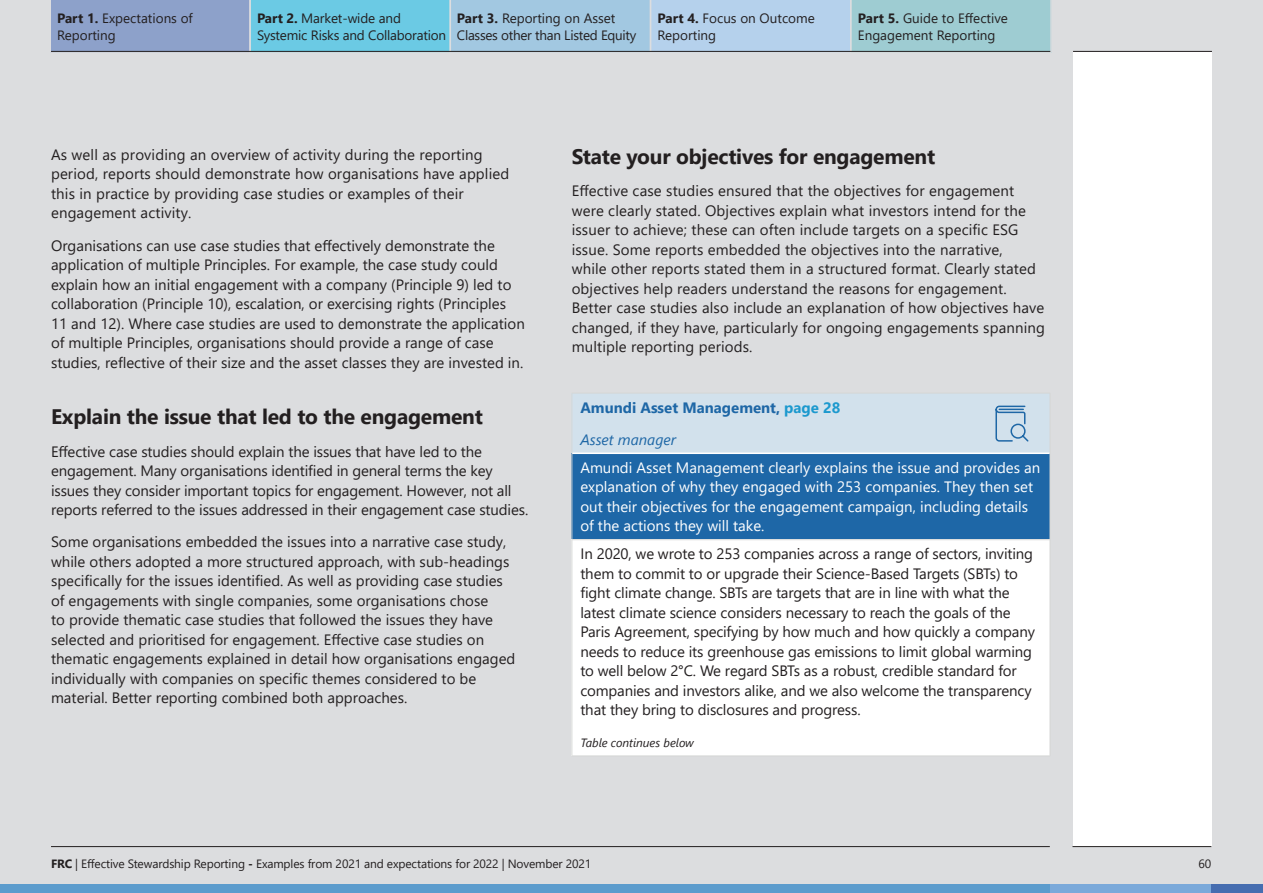
<style>
.page{position:relative;width:1263px;height:893px;background:#dcdddf}
.page>*{position:absolute;margin:0;border:0;box-sizing:border-box;transform-origin:0 0}
.t1{font:700 21px "Segoe UI";letter-spacing:-.01em;color:#231f20}
.t2{font:15px/19.5px "Segoe UI";color:#231f20}
.t3{font:15px/19.5px "Segoe UI";color:#fff}
.t4{font:700 15px/32.2px "Segoe UI";color:#1e67a6}
.t5{font:13.5px/16.5px "Segoe UI";color:#231f20}
.t6{font:13.5px/16.5px "Segoe UI";letter-spacing:-.02em;color:#231f20}
.t7{font:12px "Segoe UI";letter-spacing:-.01em;color:#231f20}
.t8{font:italic 12px "Segoe UI";color:#231f20}
.s1{font-weight:700}
.s2{color:#1c99ce}
.s3{font-weight:400;font-style:italic}
</style>
<div class="page">
<svg style="left:50px;top:0;width:1002px;height:53px;background:#97c3db"></svg>
<div style="left:1073px;top:52px;width:139px;height:794px;background:#fff"></div>
<hr style="left:51px;top:51px;width:999px;height:1px;background:#231f20">
<hr style="left:1073px;top:51px;width:139px;height:1px;background:#231f20">
<div style="left:0;top:884px;width:1050px;height:9px;background:#5c9ccd"></div>
<div style="left:1050px;top:884px;width:212px;height:9px;background:#7ba9da"></div>
<div style="left:1211px;top:884px;width:52px;height:9px;background:#466db0"></div>
<hr style="left:51px;top:846px;width:999px;height:1px;background:#231f20">
<hr style="left:1072px;top:846px;width:139px;height:1px;background:#231f20">
<div style="left:572px;top:393px;width:478px;height:60px;background:#d2e1ec"></div>
<div style="left:572px;top:453px;width:478px;height:87px;background:#1e67a7"></div>
<div style="left:572px;top:540px;width:478px;height:216px;background:#fff"></div>
<hr style="left:572px;top:452px;width:478px;height:2px;background:#fff">
<hr style="left:572px;top:393px;width:478px;height:1px;background:#d5d6d5">
<hr style="left:572px;top:393px;width:1px;height:60px;background:#d5d6d5">
<hr style="left:1050px;top:393px;width:1px;height:60px;background:#d5d6d5">
<hr style="left:572px;top:453px;width:1px;height:86px;background:#d5d6d5">
<hr style="left:1050px;top:453px;width:1px;height:86px;background:#d5d6d5">
<hr style="left:572px;top:539px;width:478px;height:1px;background:#d5d6d5">
<hr style="left:572px;top:540px;width:1px;height:216px;background:#d5d6d5">
<hr style="left:1050px;top:540px;width:1px;height:216px;background:#d5d6d5">
<hr style="left:572px;top:756px;width:478px;height:1px;background:#d5d6d5">
<svg style="left:995px;top:405px;width:34px;height:37px"></svg>
<p class="t5" style="left:57px;top:9px;width:137px"><span class="s1">Part 1.</span> Expectations of<br>Reporting</p>
<p class="t5" style="left:257px;top:9px;width:191px"><span class="s1">Part 2.</span> Market-wide and<br>Systemic Risks and Collaboration</p>
<p class="t6" style="left:457px;top:9px;width:181px"><span class="s1">Part 3.</span> Reporting on Asset<br>Classes other than Listed Equity</p>
<p class="t5" style="left:657px;top:9px;width:159px"><span class="s1">Part 4.</span> Focus on Outcome<br>Reporting</p>
<p class="t5" style="left:858px;top:9px;width:152px"><span class="s1">Part 5.</span> Guide to Effective<br>Engagement Reporting</p>
<p class="t2" style="left:51px;top:143px;width:460px">As well as providing an overview of activity during the reporting period, reports should demonstrate how organisations have applied this in practice by providing case studies or examples of their engagement activity.</p>
<p class="t2" style="left:51px;top:234px;width:475px">Organisations can use case studies that effectively demonstrate the application of multiple Principles. For example, the case study could explain how an initial engagement with a company (Principle 9) led to collaboration (Principle 10), escalation, or exercising rights (Principles 11 and 12). Where case studies are used to demonstrate the application of multiple Principles, organisations should provide a range of case studies, reflective of their size and the asset classes they are invested in.</p>
<h1 class="t1" style="left:51px;top:397px;width:433px">Explain the issue that led to the engagement</h1>
<p class="t2" style="left:51px;top:440px;width:479px">Effective case studies should explain the issues that have led to the engagement. Many organisations identified in general terms the key issues they consider important topics for engagement. However, not all reports referred to the issues addressed in their engagement case studies.</p>
<p class="t2" style="left:51px;top:531px;width:466px">Some organisations embedded the issues into a narrative case study, while others adopted a more structured approach, with sub-headings specifically for the issues identified. As well as providing case studies of engagements with single companies, some organisations chose<br>to provide thematic case studies that followed the issues they have selected and prioritised for engagement. Effective case studies on thematic engagements explained in detail how organisations engaged individually with companies on specific themes considered to be material. Better reporting combined both approaches.</p>
<h1 class="t1" style="left:572px;top:137px;width:365px">State your objectives for engagement</h1>
<p class="t2" style="left:572px;top:180px;width:475px">Effective case studies ensured that the objectives for engagement were clearly stated. Objectives explain what investors intend for the issuer to achieve; these can often include targets on a specific ESG issue. Some reports embedded the objectives into the narrative,<br>while other reports stated them in a structured format. Clearly stated objectives help readers understand the reasons for engagement.<br>Better case studies also include an explanation of how objectives have changed, if they have, particularly for ongoing engagements spanning multiple reporting periods.</p>
<p class="t4" style="left:580px;top:390px;width:261px">Amundi Asset Management, <span class="s2">page 28<br></span><span class="s3">Asset manager</span></p>
<p class="t3" style="left:580px;top:456px;width:461px">Amundi Asset Management clearly explains the issue and provides an explanation of why they engaged with 253 companies. They then set out their objectives for the engagement campaign, including details of the actions they will take.</p>
<p class="t2" style="left:580px;top:543px;width:456px">In 2020, we wrote to 253 companies across a range of sectors, inviting them to commit to or upgrade their Science-Based Targets (SBTs) to fight climate change. SBTs are targets that are in line with what the latest climate science considers necessary to reach the goals of the Paris Agreement, specifying by how much and how quickly a company needs to reduce its greenhouse gas emissions to limit global warming to well below 2°C. We regard SBTs as a robust, credible standard for companies and investors alike, and we also welcome the transparency that they bring to disclosures and progress.</p>
<p class="t8" style="left:580px;top:732px;width:115px">Table continues below</p>
<p class="t7" style="left:51px;top:852px;width:542px"><span class="s1">FRC</span> | Effective Stewardship Reporting <span class="s1">-</span> Examples from 2021 and expectations for 2022 | November 2021</p>
<p class="t7" style="left:1198px;top:852px;width:14px">60</p>
</div>
